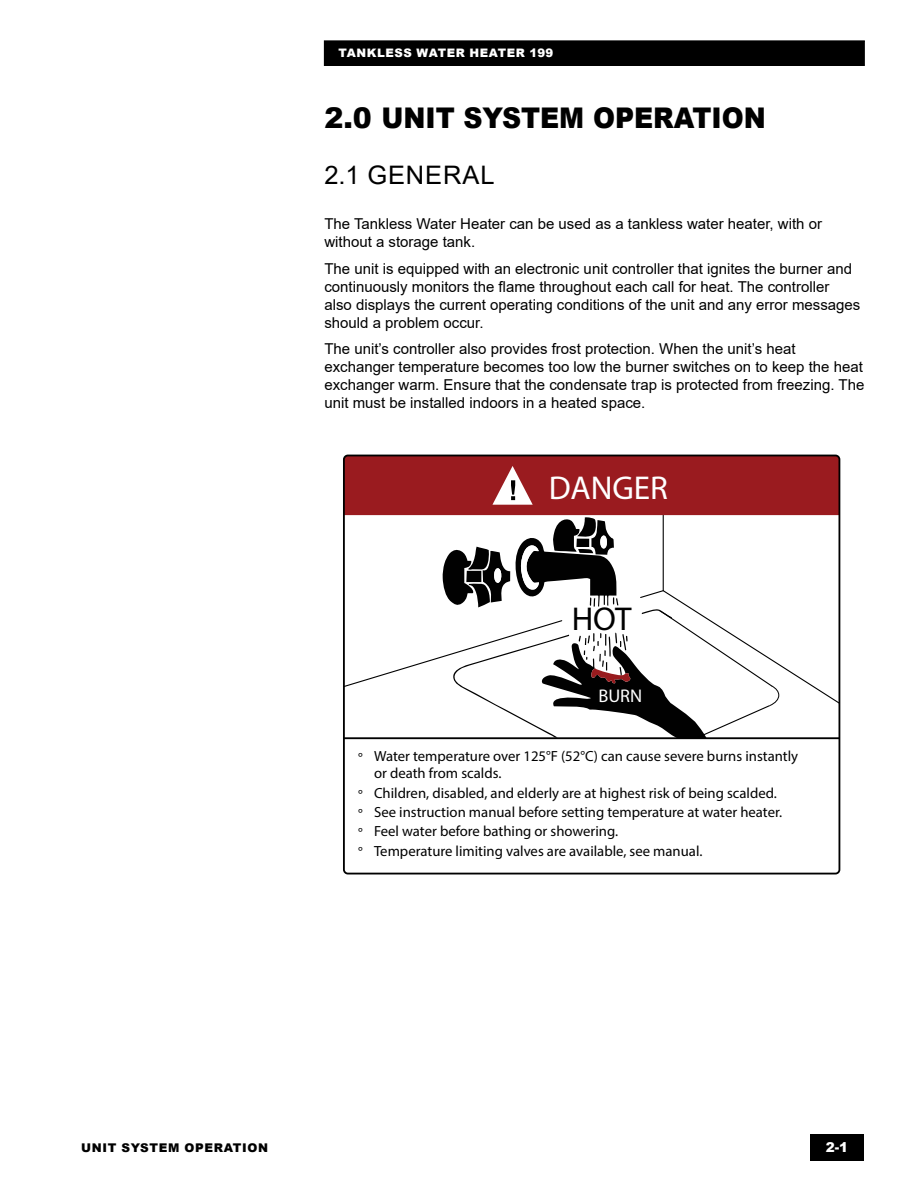
<style>
.page{position:relative;width:918px;height:1188px;background:#fff}
.page>*{position:absolute;margin:0;border:0;box-sizing:border-box;transform-origin:0 0}
.t1{font:700 33.15px "Helvetica";color:#fff}
.t2{font:700 33.15px "Helvetica";color:#000}
.t3{font:900 28.5px "Arial";color:#000}
.t4{font:25.5px "Arial";letter-spacing:.035em;color:#000}
.t5{font:700 18.45px "Helvetica";color:#fff}
.t6{font:15px/18px "Arial";color:#000}
.t7{font:700 condensed 14.7px/19.4px "Helvetica";color:#000}
.t8{font:900 13.5px "Arial";color:#fff}
.t9{font:900 12px "Arial";letter-spacing:.055em;color:#000}
.t10{font:900 11.7px "Arial";letter-spacing:.05em;color:#fff}
.s1{font-stretch:normal}
</style>
<div class="page">
<div style="left:810px;top:1134px;width:54px;height:27px;background:#000"></div>
<div style="left:324px;top:41px;width:540px;height:24px;background:#000"></div>
<div style="left:324px;top:40px;width:541px;height:26px;border:1px solid #000"></div>
<svg style="left:343px;top:456px;width:498px;height:284px"></svg>
<p class="t10" style="left:338px;top:45px;width:216px">TANKLESS WATER HEATER 199</p>
<h2 class="t3" style="left:324px;top:98px;width:443px">2.0 UNIT SYSTEM OPERATION</h2>
<h3 class="t4" style="left:324px;top:157px;width:172px">2.1 GENERAL</h3>
<p class="t6" style="left:324px;top:215px;width:499px">The Tankless Water Heater can be used as a tankless water heater, with or without a storage tank.</p>
<p class="t6" style="left:324px;top:259px;width:538px">The unit is equipped with an electronic unit controller that ignites the burner and continuously monitors the flame throughout each call for heat. The controller also displays the current operating conditions of the unit and any error messages should a problem occur.</p>
<p class="t6" style="left:324px;top:340px;width:542px">The unit’s controller also provides frost protection. When the unit’s heat exchanger temperature becomes too low the burner switches on to keep the heat exchanger warm. Ensure that the condensate trap is protected from freezing. The unit must be installed indoors in a heated space.</p>
<h1 class="t1" style="left:549px;top:468px;width:121px">DANGER</h1>
<h1 class="t2" style="left:572px;top:598px;width:62px">HOT</h1>
<p class="t5" style="left:598px;top:685px;width:45px">BURN</p>
<p class="t7" style="left:374px;top:747px;width:426px;line-height:17.4px;text-indent:-16px"><span class="s1">°</span> Water temperature over 125°F (52°C) can cause severe burns instantly or death from scalds.</p>
<p class="t7" style="left:358px;top:783px;width:426px"><span class="s1">°</span> Children, disabled, and elderly are at highest risk of being scalded. <span class="s1">°</span> See instruction manual before setting temperature at water heater. <span class="s1">°</span> Feel water before bathing or showering.<br><span class="s1">°</span> Temperature limiting valves are available, see manual.</p>
<p class="t9" style="left:81px;top:1139px;width:188px">UNIT SYSTEM OPERATION</p>
<p class="t8" style="left:826px;top:1138px;width:24px">2-1</p>
</div>
